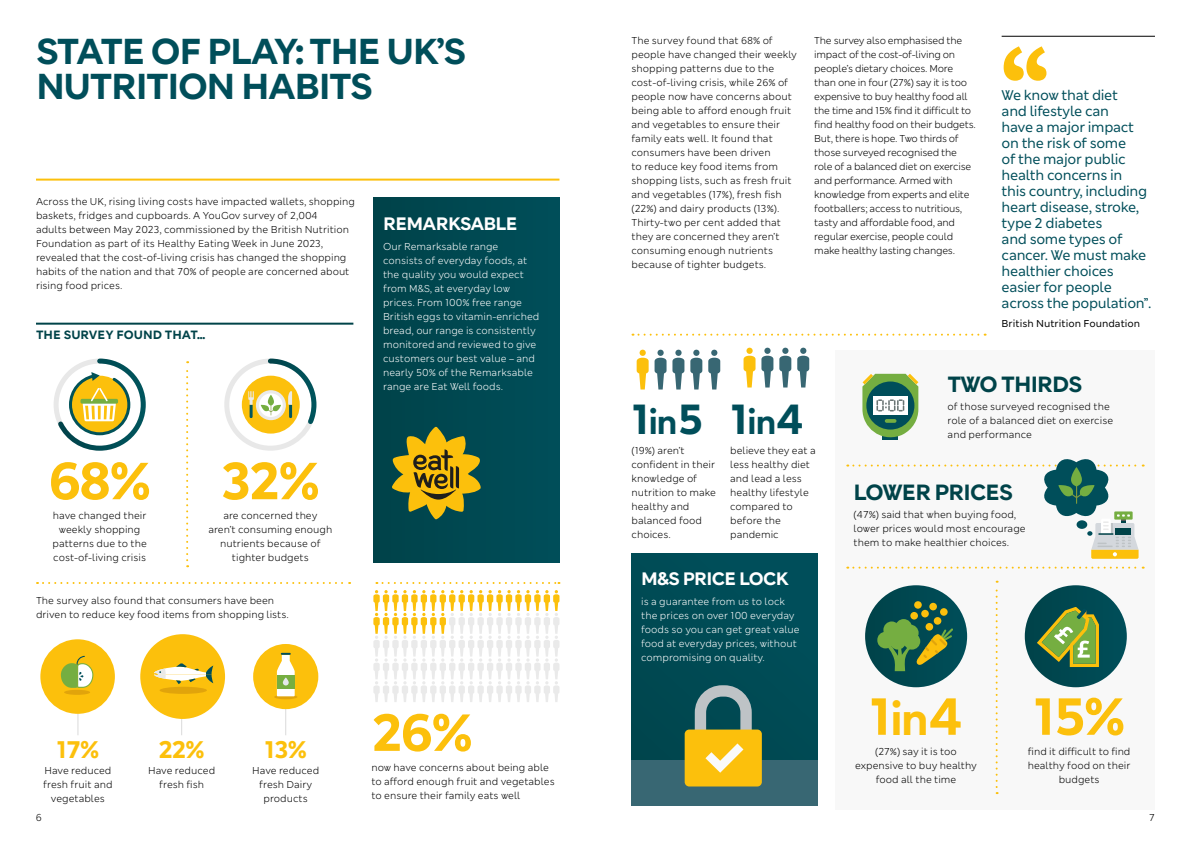
<style>
.page{position:relative;width:1191px;height:842px;background:#fff}
.page>*{position:absolute;margin:0;border:0;box-sizing:border-box;transform-origin:0 0}
.t1{font:700 52px "New MS London";letter-spacing:-.05em;color:#fcc00c}
.t2{font:700 42px "New MS London";color:#004e5a}
.t3{font:700 36px/35px "New MS London";letter-spacing:-.04em;color:#004e5a}
.t4{font:700 24px "New MS London";color:#fcc00c}
.t5{font:700 22px "New MS London";letter-spacing:-.04em;color:#004349}
.t6{font:700 18px "New MS London";letter-spacing:-.04em;color:#fff}
.t7{font:14px/16px "New MS London";letter-spacing:-.025em;color:#004e5a}
.t8{font:700 12px "New MS London";color:#004349}
.t9{font:300 10px/14px "New MS London";color:#000}
.t10{font:300 10px/14px "New MS London";letter-spacing:-.025em;color:#000}
.t11{font:300 10px/14px "New MS London";color:#fff}
.t12{font:10px "New MS London";color:#000}
.s1{font-size:33px}
.s2{font-size:44px}
</style>
<div class="page">
<hr style="left:78px;top:685px;width:1px;height:50px;background:#dadada">
<hr style="left:181px;top:685px;width:1px;height:50px;background:#dadada">
<hr style="left:285px;top:685px;width:1px;height:50px;background:#dadada">
<div style="left:373px;top:198px;width:186px;height:364px;background:#004952"></div>
<div style="left:631px;top:553px;width:186px;height:253px;background:#004b55"></div>
<svg style="left:54px;top:358px;width:92px;height:93px"></svg>
<svg style="left:373px;top:590px;width:186px;height:112px"></svg>
<svg style="left:224px;top:358px;width:93px;height:93px"></svg>
<div style="left:40px;top:639px;width:75px;height:75px;background:#fcc00c;border-radius:37px"></div>
<div style="left:140px;top:634px;width:85px;height:85px;background:#fcc00c;border-radius:42px"></div>
<div style="left:253px;top:644px;width:65px;height:65px;background:#fcc00c;border-radius:33px"></div>
<svg style="left:61px;top:656px;width:32px;height:32px"></svg>
<div style="left:64px;top:690px;width:26px;height:5px;background:#e1a40b;border-radius:50%"></div>
<svg style="left:274px;top:695px;width:23px;height:4px"></svg>
<svg style="left:277px;top:653px;width:18px;height:43px"></svg>
<svg style="left:154px;top:663px;width:59px;height:21px"></svg>
<div style="left:160px;top:687px;width:47px;height:7px;background:#e1a40b;border-radius:50%"></div>
<div style="left:631px;top:760px;width:186px;height:46px;background:#386773"></div>
<hr style="left:1001px;top:36px;width:154px;height:1px;background:#000">
<svg style="left:1003px;top:46px;width:43px;height:35px"></svg>
<hr style="left:36px;top:179px;width:523px;height:2px;background:#fcc00c">
<div style="left:835px;top:350px;width:320px;height:459px;background:#f8f8f8"></div>
<hr style="left:36px;top:323px;width:317px;height:2px;background:#004349">
<svg style="left:186px;top:361px;width:2px;height:206px"></svg>
<svg style="left:376px;top:582px;width:183px;height:2px"></svg>
<svg style="left:37px;top:582px;width:313px;height:2px"></svg>
<div style="left:639px;top:350px;width:7px;height:6px;background:#fcc00c;border-radius:50%"></div>
<svg style="left:636px;top:358px;width:12px;height:31px"></svg>
<svg style="left:654px;top:350px;width:12px;height:39px"></svg>
<svg style="left:672px;top:350px;width:12px;height:39px"></svg>
<svg style="left:690px;top:350px;width:12px;height:39px"></svg>
<svg style="left:708px;top:350px;width:12px;height:39px"></svg>
<svg style="left:632px;top:334px;width:353px;height:2px"></svg>
<svg style="left:995px;top:581px;width:2px;height:213px"></svg>
<svg style="left:743px;top:348px;width:12px;height:39px"></svg>
<svg style="left:761px;top:348px;width:12px;height:39px"></svg>
<svg style="left:779px;top:348px;width:12px;height:39px"></svg>
<svg style="left:797px;top:348px;width:12px;height:39px"></svg>
<svg style="left:847px;top:567px;width:296px;height:2px"></svg>
<div style="left:865px;top:585px;width:102px;height:102px;background:#004951;border-radius:51px"></div>
<svg style="left:885px;top:628px;width:68px;height:43px"></svg>
<div style="left:877px;top:632px;width:17px;height:16px;background:#75ae41;border-radius:50%"></div>
<div style="left:883px;top:621px;width:17px;height:17px;background:#75ae41;border-radius:50%"></div>
<div style="left:889px;top:633px;width:17px;height:16px;background:#75ae41;border-radius:50%"></div>
<div style="left:895px;top:619px;width:17px;height:17px;background:#75ae41;border-radius:50%"></div>
<div style="left:902px;top:625px;width:16px;height:16px;background:#75ae41;border-radius:50%"></div>
<div style="left:903px;top:633px;width:17px;height:17px;background:#75ae41;border-radius:50%"></div>
<div style="left:925px;top:623px;width:8px;height:8px;background:#fcc00c;border-radius:50%"></div>
<div style="left:933px;top:617px;width:8px;height:8px;background:#fcc00c;border-radius:50%"></div>
<div style="left:921px;top:610px;width:7px;height:7px;background:#fcc00c;border-radius:50%"></div>
<div style="left:929px;top:603px;width:8px;height:7px;background:#fcc00c;border-radius:50%"></div>
<div style="left:940px;top:608px;width:7px;height:8px;background:#fcc00c;border-radius:50%"></div>
<div style="left:910px;top:612px;width:8px;height:7px;background:#fcc00c;border-radius:50%"></div>
<div style="left:914px;top:601px;width:7px;height:8px;background:#fcc00c;border-radius:50%"></div>
<div style="left:1024px;top:585px;width:102px;height:102px;background:#004a53;border-radius:51px"></div>
<svg style="left:1037px;top:607px;width:62px;height:60px"></svg>
<svg style="left:847px;top:459px;width:296px;height:100px"></svg>
<div style="left:684px;top:729px;width:78px;height:57px;background:#fcc00c;border-radius:5px"></div>
<svg style="left:695px;top:685px;width:56px;height:88px"></svg>
<svg style="left:392px;top:427px;width:89px;height:92px"></svg>
<svg style="left:862px;top:374px;width:56px;height:66px"></svg>
<svg style="left:884px;top:419px;width:12px;height:4px"></svg>
<h3 class="t3" style="left:36px;top:34px;width:432px">STATE OF PLAY: THE UK’S<br>NUTRITION HABITS</h3>
<p class="t9" style="left:36px;top:195px;width:320px">Across the UK, rising living costs have impacted wallets, shopping baskets, fridges and cupboards. A YouGov survey of 2,004<br>adults between May 2023, commissioned by the British Nutrition Foundation as part of its Healthy Eating Week in June 2023, revealed that the cost-of-living crisis has changed the shopping habits of the nation and that 70% of people are concerned about rising food prices.</p>
<p class="t8" style="left:36px;top:326px;width:171px">THE SURVEY FOUND THAT...</p>
<h1 class="t1" style="left:48px;top:446px;width:104px">68%</h1>
<p class="t9" style="left:52px;top:508px;width:96px;text-align:center">have changed their weekly shopping patterns due to the cost-of-living crisis</p>
<h1 class="t1" style="left:221px;top:446px;width:101px">32%</h1>
<p class="t9" style="left:208px;top:508px;width:125px;text-align:center">are concerned they<br>aren’t consuming enough nutrients because of tighter budgets</p>
<p class="t9" style="left:36px;top:593px;width:254px">The survey also found that consumers have been driven to reduce key food items from shopping lists.</p>
<h3 class="t6" style="left:383px;top:211px;width:136px">REMARKSABLE</h3>
<p class="t11" style="left:383px;top:239px;width:158px">Our Remarksable range consists of everyday foods, at the quality you would expect from M&amp;S, at everyday low prices. From 100% free range<br>British eggs to vitamin-enriched bread, our range is consistently monitored and reviewed to give customers our best value – and nearly 50% of the Remarksable range are Eat Well foods.</p>
<h3 class="t4" style="left:57px;top:734px;width:44px">17%</h3>
<p class="t9" style="left:43px;top:763px;width:71px;text-align:center">Have reduced fresh fruit and vegetables</p>
<h3 class="t4" style="left:159px;top:734px;width:48px">22%</h3>
<p class="t9" style="left:148px;top:763px;width:68px;text-align:center">Have reduced fresh fish</p>
<h3 class="t4" style="left:265px;top:734px;width:44px">13%</h3>
<p class="t9" style="left:252px;top:763px;width:68px;text-align:center">Have reduced fresh Dairy products</p>
<h1 class="t1" style="left:371px;top:698px;width:103px">26%</h1>
<p class="t9" style="left:371px;top:760px;width:185px">now have concerns about being able to afford enough fruit and vegetables to ensure their family eats well</p>
<p class="t9" style="left:631px;top:33px;width:167px">The survey found that 68% of people have changed their weekly shopping patterns due to the cost-of-living crisis, while 26% of people now have concerns about being able to afford enough fruit and vegetables to ensure their family eats well. It found that consumers have been driven<br>to reduce key food items from shopping lists, such as fresh fruit and vegetables (17%), fresh fish (22%) and dairy products (13%).<br>Thirty-two per cent added that they are concerned they aren’t consuming enough nutrients because of tighter budgets.</p>
<p class="t10" style="left:814px;top:33px;width:163px">The survey also emphasised the impact of the cost-of-living on people’s dietary choices. More than one in four (27%) say it is too expensive to buy healthy food all the time and 15% find it difficult to find healthy food on their budgets.<br>But, there is hope. Two thirds of those surveyed recognised the role of a balanced diet on exercise and performance. Armed with knowledge from experts and elite footballers; access to nutritious, tasty and affordable food, and regular exercise, people could make healthy lasting changes.</p>
<p class="t7" style="left:1001px;top:86px;width:151px">We know that diet<br>and lifestyle can<br>have a major impact on the risk of some<br>of the major public health concerns in<br>this country, including heart disease, stroke, type 2 diabetes<br>and some types of cancer. We must make healthier choices easier for people across the population”.</p>
<p class="t12" style="left:1001px;top:316px;width:140px">British Nutrition Foundation</p>
<h2 class="t2" style="left:631px;top:391px;width:73px">1<span class="s1">in</span>5</h2>
<p class="t9" style="left:631px;top:443px;width:86px">(19%) aren’t confident in their knowledge of nutrition to make healthy and balanced food choices.</p>
<h2 class="t2" style="left:730px;top:391px;width:75px">1<span class="s1">in</span>4</h2>
<p class="t9" style="left:730px;top:443px;width:87px">believe they eat a less healthy diet and lead a less healthy lifestyle compared to before the pandemic</p>
<h3 class="t6" style="left:641px;top:566px;width:149px">M&amp;S PRICE LOCK</h3>
<p class="t11" style="left:641px;top:594px;width:160px">is a guarantee from us to lock the prices on over 100 everyday foods so you can get great value food at everyday prices, without compromising on quality.</p>
<h3 class="t5" style="left:947px;top:370px;width:136px">TWO THIRDS</h3>
<p class="t9" style="left:947px;top:399px;width:167px">of those surveyed recognised the role of a balanced diet on exercise and performance</p>
<h3 class="t5" style="left:853px;top:477px;width:161px">LOWER PRICES</h3>
<p class="t9" style="left:853px;top:507px;width:174px">(47%) said that when buying food, lower prices would most encourage them to make healthier choices.</p>
<h1 class="t1" style="left:1033px;top:682px;width:94px">15%</h1>
<p class="t9" style="left:1027px;top:758px;width:104px;text-align:center">healthy food on their budgets</p>
<h1 class="t1" style="left:869px;top:682px;width:96px">1<span class="s2">in</span>4</h1>
<p class="t9" style="left:855px;top:744px;width:123px;text-align:center">(27%) say it is too expensive to buy healthy food all the time</p>
<p class="t9" style="left:1027px;top:744px;width:104px">find it difficult to find</p>
<p class="t9" style="left:36px;top:810px;width:8px">6</p>
<p class="t9" style="left:1149px;top:810px;width:7px">7</p>
</div>
